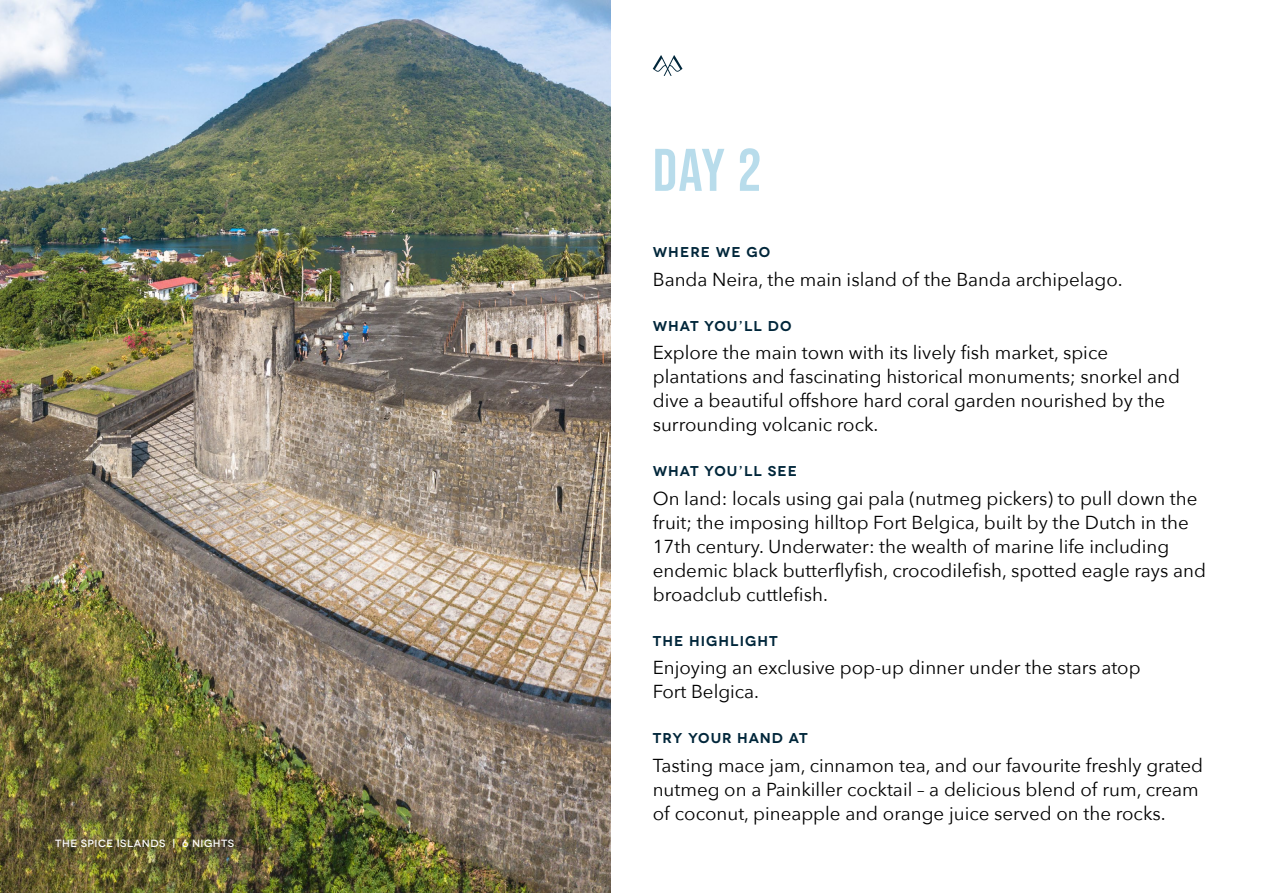
<style>
.page{position:relative;width:1263px;height:893px;background:#fff}
.page>*{position:absolute;margin:0;border:0;box-sizing:border-box;transform-origin:0 0}
.t1{font:60px "Bebas Neue";color:#b8dceb}
.t2{font:18.75px/24px "Avenir Next";color:#000}
.t3{font:600 14.25px "Novecentowide";letter-spacing:.075em;color:#00263a}
.t4{font:500 10.5px "Novecentowide";letter-spacing:.05em;color:#fff}
</style>
<div class="page">
<img style="left:0;top:0;width:610px;height:893px">
<svg style="left:653px;top:55px;width:29px;height:21px"></svg>
<p class="t4" style="left:55px;top:837px;width:180px">THE SPICE ISLANDS | 6 NIGHTS</p>
<h1 class="t1" style="left:653px;top:136px;width:110px">DAY 2</h1>
<p class="t3" style="left:653px;top:244px;width:119px">WHERE WE GO</p>
<p class="t2" style="left:653px;top:266px;width:471px">Banda Neira, the main island of the Banda archipelago.</p>
<p class="t3" style="left:653px;top:317px;width:140px">WHAT YOU’LL DO</p>
<p class="t2" style="left:653px;top:340px;width:529px">Explore the main town with its lively fish market, spice plantations and fascinating historical monuments; snorkel and dive a beautiful offshore hard coral garden nourished by the surrounding volcanic rock.</p>
<p class="t3" style="left:653px;top:463px;width:146px">WHAT YOU’LL SEE</p>
<p class="t2" style="left:653px;top:485px;width:555px">On land: locals using gai pala (nutmeg pickers) to pull down the fruit; the imposing hilltop Fort Belgica, built by the Dutch in the 17th century. Underwater: the wealth of marine life including endemic black butterflyfish, crocodilefish, spotted eagle rays and broadclub cuttlefish.</p>
<p class="t3" style="left:653px;top:632px;width:126px">THE HIGHLIGHT</p>
<p class="t2" style="left:653px;top:655px;width:489px">Enjoying an exclusive pop-up dinner under the stars atop<br>Fort Belgica.</p>
<p class="t3" style="left:653px;top:730px;width:156px">TRY YOUR HAND AT</p>
<p class="t2" style="left:653px;top:752px;width:552px">Tasting mace jam, cinnamon tea, and our favourite freshly grated nutmeg on a Painkiller cocktail – a delicious blend of rum, cream of coconut, pineapple and orange juice served on the rocks.</p>
</div>
